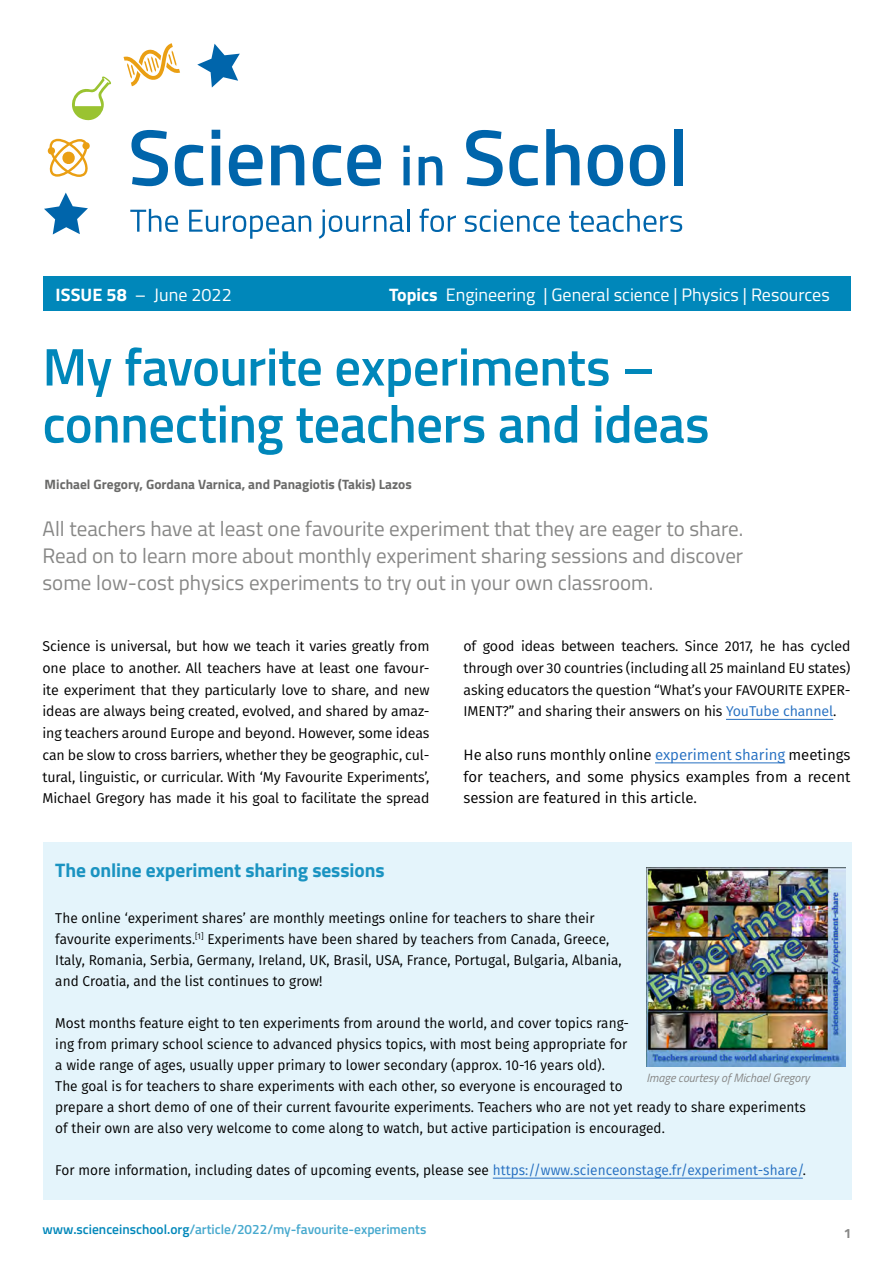
<style>
.page{position:relative;width:893px;height:1263px;background:#fff}
.page>*{position:absolute;margin:0;border:0;box-sizing:border-box;transform-origin:0 0}
.t1{font:600 52.95px/57px "Titillium Web";letter-spacing:-.01em;color:#0087ba}
.t2{font:21px/27px "Titillium Web";color:#878786;text-align:justify}
.t3{font:700 19.5px "Titillium Web";letter-spacing:-.005em;color:#1a93c1}
.t4{font:18px "Titillium Web";color:#fff}
.t5{font:15px/21.8px "Fira Sans";color:#000;text-align:justify}
.t6{font:14.25px/21px "Fira Sans";letter-spacing:.005em;color:#000;scale:.96 1}
.t7{font:14.25px/21.8px "Fira Sans";letter-spacing:.005em;color:#000;text-align:justify}
.t8{font:600 13.5px "Titillium Web";color:#47a9ce}
.t9{font:700 13.5px "Titillium Web";color:#6a6a69}
.t10{font:700 13.5px "Titillium Web";color:#878786}
.t11{font:italic 12px "Titillium Web";color:#878786}
.s1{font-weight:700}
.s2{color:#256fc1}
.s3{color:#0087ba}
</style>
<div class="page">
<svg style="left:197px;top:44px;width:43px;height:44px"></svg>
<svg style="left:72px;top:76px;width:39px;height:45px"></svg>
<svg style="left:131px;top:130px;width:37px;height:56px"></svg>
<svg style="left:175px;top:145px;width:28px;height:41px"></svg>
<svg style="left:212px;top:130px;width:8px;height:55px"></svg>
<svg style="left:229px;top:145px;width:34px;height:41px"></svg>
<svg style="left:271px;top:145px;width:33px;height:40px"></svg>
<svg style="left:313px;top:145px;width:28px;height:41px"></svg>
<svg style="left:347px;top:145px;width:34px;height:41px"></svg>
<svg style="left:403px;top:146px;width:7px;height:39px"></svg>
<svg style="left:419px;top:156px;width:23px;height:29px"></svg>
<svg style="left:466px;top:130px;width:37px;height:56px"></svg>
<svg style="left:509px;top:145px;width:29px;height:41px"></svg>
<svg style="left:546px;top:129px;width:33px;height:56px"></svg>
<svg style="left:588px;top:145px;width:35px;height:41px"></svg>
<svg style="left:630px;top:145px;width:35px;height:41px"></svg>
<div style="left:674px;top:129px;width:9px;height:56px;background:#0065ab"></div>
<svg style="left:130px;top:209px;width:48px;height:23px"></svg>
<svg style="left:189px;top:210px;width:122px;height:29px"></svg>
<svg style="left:319px;top:209px;width:85px;height:30px"></svg>
<hr style="left:407px;top:209px;width:2px;height:23px;background:#0065ab">
<svg style="left:420px;top:209px;width:36px;height:23px"></svg>
<svg style="left:465px;top:209px;width:95px;height:23px"></svg>
<svg style="left:569px;top:209px;width:113px;height:23px"></svg>
<svg style="left:124px;top:43px;width:56px;height:43px"></svg>
<svg style="left:44px;top:193px;width:44px;height:41px"></svg>
<svg style="left:47px;top:139px;width:43px;height:38px"></svg>
<div style="left:43px;top:276px;width:807px;height:35px;background:#0087ba"></div>
<hr style="left:726px;top:719px;width:107px;height:1px;background:#256fc1">
<hr style="left:655px;top:763px;width:130px;height:1px;background:#256fc1">
<div style="left:43px;top:842px;width:808px;height:357px;background:#e4f4fb"></div>
<hr style="left:493px;top:1178px;width:310px;height:1px;background:#256fc1">
<img style="left:646px;top:867px;width:199px;height:199px">
<p class="t4" style="left:55px;top:282px;width:178px"><span class="s1">ISSUE 58</span> – June 2022</p>
<p class="t4" style="left:389px;top:282px;width:442px"><span class="s1">Topics</span> Engineering | General science | Physics | Resources</p>
<h1 class="t1" style="left:43px;top:336px;width:669px">My favourite experiments – connecting teachers and ideas</h1>
<p class="t9" style="left:45px;top:474px;width:369px">Michael Gregory, Gordana Varnica, and Panagiotis (Takis) Lazos</p>
<h2 class="t2" style="left:43px;top:514px;width:702px">All teachers have at least one favourite experiment that they are eager to share.<br>Read on to learn more about monthly experiment sharing sessions and discover some low-cost physics experiments to try out in your own classroom.</h2>
<p class="t7" style="left:43px;top:635px;width:388px">Science is universal, but how we teach it varies greatly from one place to another. All teachers have at least one favour&shy;ite experiment that they particularly love to share, and new ideas are always being created, evolved, and shared by amaz&shy;ing teachers around Europe and beyond. However, some ideas can be slow to cross barriers, whether they be geographic, cul&shy;tural, linguistic, or curricular. With ‘My Favourite Experiments’, Michael Gregory has made it his goal to facilitate the spread</p>
<p class="t7" style="left:463px;top:635px;width:388px">of good ideas between teachers. Since 2017, he has cycled through over 30 countries (including all 25 mainland EU states) asking educators the question “What’s your FAVOURITE EXPER-IMENT?” and sharing their answers on his <span class="s2">YouTube channel</span>.</p>
<p class="t5" style="left:463px;top:743px;width:388px">He also runs monthly online <span class="s2">experiment sharing</span> meetings for teachers, and some physics examples from a recent session are featured in this article.</p>
<h3 class="t3" style="left:55px;top:855px;width:331px">The online experiment sharing sessions</h3>
<p class="t6" style="left:55px;top:907px;width:592px">The online ‘experiment shares’ are monthly meetings online for teachers to share their favourite experiments.<sup>[1]</sup> Experiments have been shared by teachers from Canada, Greece, Italy, Romania, Serbia, Germany, Ireland, UK, Brasil, USA, France, Portugal, Bulgaria, Albania, and Croatia, and the list continues to grow!</p>
<p class="t6" style="left:55px;top:1012px;width:783px">Most months feature eight to ten experiments from around the world, and cover topics rang-<br>ing from primary school science to advanced physics topics, with most being appropriate for<br>a wide range of ages, usually upper primary to lower secondary (approx. 10-16 years old).<br>The goal is for teachers to share experiments with each other, so everyone is encouraged to<br>prepare a short demo of one of their current favourite experiments. Teachers who are not yet ready to share experiments of their own are also very welcome to come along to watch, but active participation is encouraged.</p>
<p class="t6" style="left:55px;top:1159px;width:783px">For more information, including dates of upcoming events, please see <span class="s2">https://www.scienceonstage.fr/experiment-share/</span>.</p>
<p class="t11" style="left:646px;top:1069px;width:165px">Image courtesy of Michael Gregory</p>
<p class="t8" style="left:43px;top:1219px;width:385px"><span class="s3">www.scienceinschool.org</span>/article/2022/my-favourite-experiments</p>
<p class="t10" style="left:844px;top:1223px;width:9px">1</p>
</div>
